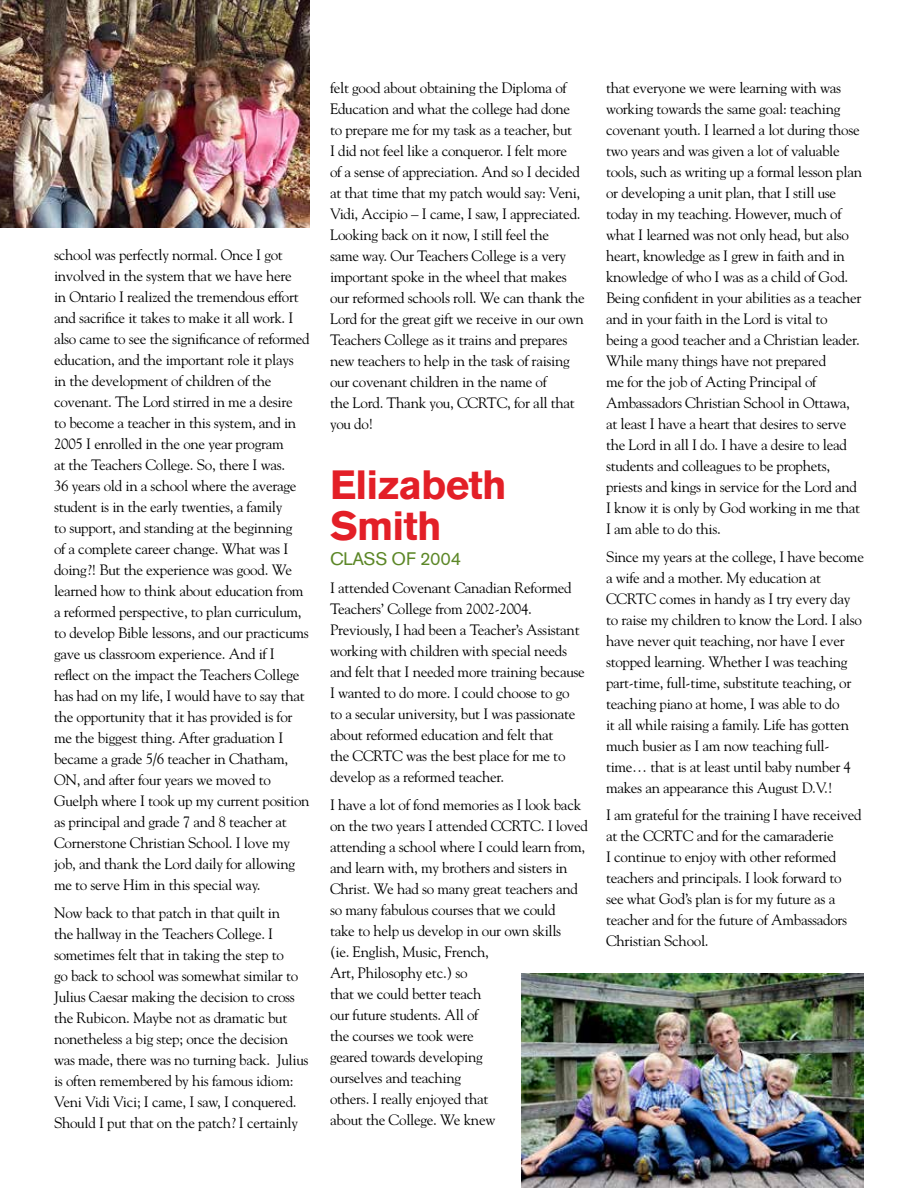
<style>
.page{position:relative;width:918px;height:1188px;background:#fff}
.page>*{position:absolute;margin:0;border:0;box-sizing:border-box;transform-origin:0 0}
.t1{font:700 40.5px/40.5px "Akzidenz Grotesk BE";letter-spacing:-.02em;color:#e31f27}
.t2{font:18px "Akzidenz Grotesk BE";letter-spacing:-.01em;color:#5c8727}
.t3{font:15px/21px "Goudy";letter-spacing:-.02em;color:#000}
</style>
<div class="page">
<img style="left:0;top:0;width:310px;height:228px">
<img style="left:521px;top:973px;width:343px;height:215px">
<p class="t3" style="left:54px;top:244px;width:257px">school was perfectly normal. Once I got involved in the system that we have here<br>in Ontario I realized the tremendous effort and sacrifice it takes to make it all work. I also came to see the significance of reformed education, and the important role it plays<br>in the development of children of the covenant. The Lord stirred in me a desire<br>to become a teacher in this system, and in 2005 I enrolled in the one year program<br>at the Teachers College. So, there I was.<br>36 years old in a school where the average student is in the early twenties, a family<br>to support, and standing at the beginning<br>of a complete career change. What was I doing?! But the experience was good. We learned how to think about education from a reformed perspective, to plan curriculum, to develop Bible lessons, and our practicums gave us classroom experience. And if I reflect on the impact the Teachers College has had on my life, I would have to say that the opportunity that it has provided is for me the biggest thing. After graduation I became a grade 5/6 teacher in Chatham, ON, and after four years we moved to Guelph where I took up my current position as principal and grade 7 and 8 teacher at Cornerstone Christian School. I love my job, and thank the Lord daily for allowing me to serve Him in this special way.</p>
<p class="t3" style="left:54px;top:902px;width:256px">Now back to that patch in that quilt in<br>the hallway in the Teachers College. I sometimes felt that in taking the step to<br>go back to school was somewhat similar to Julius Caesar making the decision to cross the Rubicon. Maybe not as dramatic but nonetheless a big step; once the decision was made, there was no turning back. Julius is often remembered by his famous idiom:<br>Veni Vidi Vici; I came, I saw, I conquered.<br>Should I put that on the patch? I certainly</p>
<p class="t3" style="left:330px;top:77px;width:256px">felt good about obtaining the Diploma of Education and what the college had done to prepare me for my task as a teacher, but<br>I did not feel like a conqueror. I felt more<br>of a sense of appreciation. And so I decided at that time that my patch would say: Veni, Vidi, Accipio – I came, I saw, I appreciated.<br>Looking back on it now, I still feel the<br>same way. Our Teachers College is a very important spoke in the wheel that makes our reformed schools roll. We can thank the Lord for the great gift we receive in our own Teachers College as it trains and prepares new teachers to help in the task of raising our covenant children in the name of<br>the Lord. Thank you, CCRTC, for all that you do!</p>
<h1 class="t1" style="left:330px;top:465px;width:178px">Elizabeth<br>Smith</h1>
<p class="t2" style="left:330px;top:548px;width:25px">CLASS</p>
<p class="t2" style="left:392px;top:548px;width:71px">O F 2004</p>
<p class="t3" style="left:330px;top:577px;width:256px">I attended Covenant Canadian Reformed Teachers’ College from 2002-2004.<br>Previously, I had been a Teacher’s Assistant working with children with special needs and felt that I needed more training because I wanted to do more. I could choose to go to a secular university, but I was passionate about reformed education and felt that<br>the CCRTC was the best place for me to develop as a reformed teacher.</p>
<p class="t3" style="left:330px;top:794px;width:260px">I have a lot of fond memories as I look back on the two years I attended CCRTC. I loved attending a school where I could learn from, and learn with, my brothers and sisters in<br>Christ. We had so many great teachers and so many fabulous courses that we could<br>take to help us develop in our own skills<br>(ie. English, Music, French,<br>Art, Philosophy etc.) so<br>that we could better teach<br>our future students. All of<br>the courses we took were<br>geared towards developing<br>ourselves and teaching<br>others. I really enjoyed that<br>about the College. We knew</p>
<p class="t3" style="left:606px;top:77px;width:258px">that everyone we were learning with was working towards the same goal: teaching covenant youth. I learned a lot during those two years and was given a lot of valuable tools, such as writing up a formal lesson plan or developing a unit plan, that I still use today in my teaching. However, much of what I learned was not only head, but also heart, knowledge as I grew in faith and in knowledge of who I was as a child of God.<br>Being confident in your abilities as a teacher and in your faith in the Lord is vital to being a good teacher and a Christian leader.<br>While many things have not prepared<br>me for the job of Acting Principal of Ambassadors Christian School in Ottawa, at least I have a heart that desires to serve the Lord in all I do. I have a desire to lead students and colleagues to be prophets, priests and kings in service for the Lord and I know it is only by God working in me that I am able to do this.</p>
<p class="t3" style="left:606px;top:545px;width:260px">Since my years at the college, I have become a wife and a mother. My education at CCRTC comes in handy as I try every day to raise my children to know the Lord. I also have never quit teaching, nor have I ever stopped learning. Whether I was teaching part-time, full-time, substitute teaching, or teaching piano at home, I was able to do<br>it all while raising a family. Life has gotten much busier as I am now teaching full&shy;time… that is at least until baby number 4 makes an appearance this August D.V.!</p>
<p class="t3" style="left:606px;top:804px;width:257px">I am grateful for the training I have received at the CCRTC and for the camaraderie<br>I continue to enjoy with other reformed teachers and principals. I look forward to see what God’s plan is for my future as a teacher and for the future of Ambassadors Christian School.</p>
</div>
